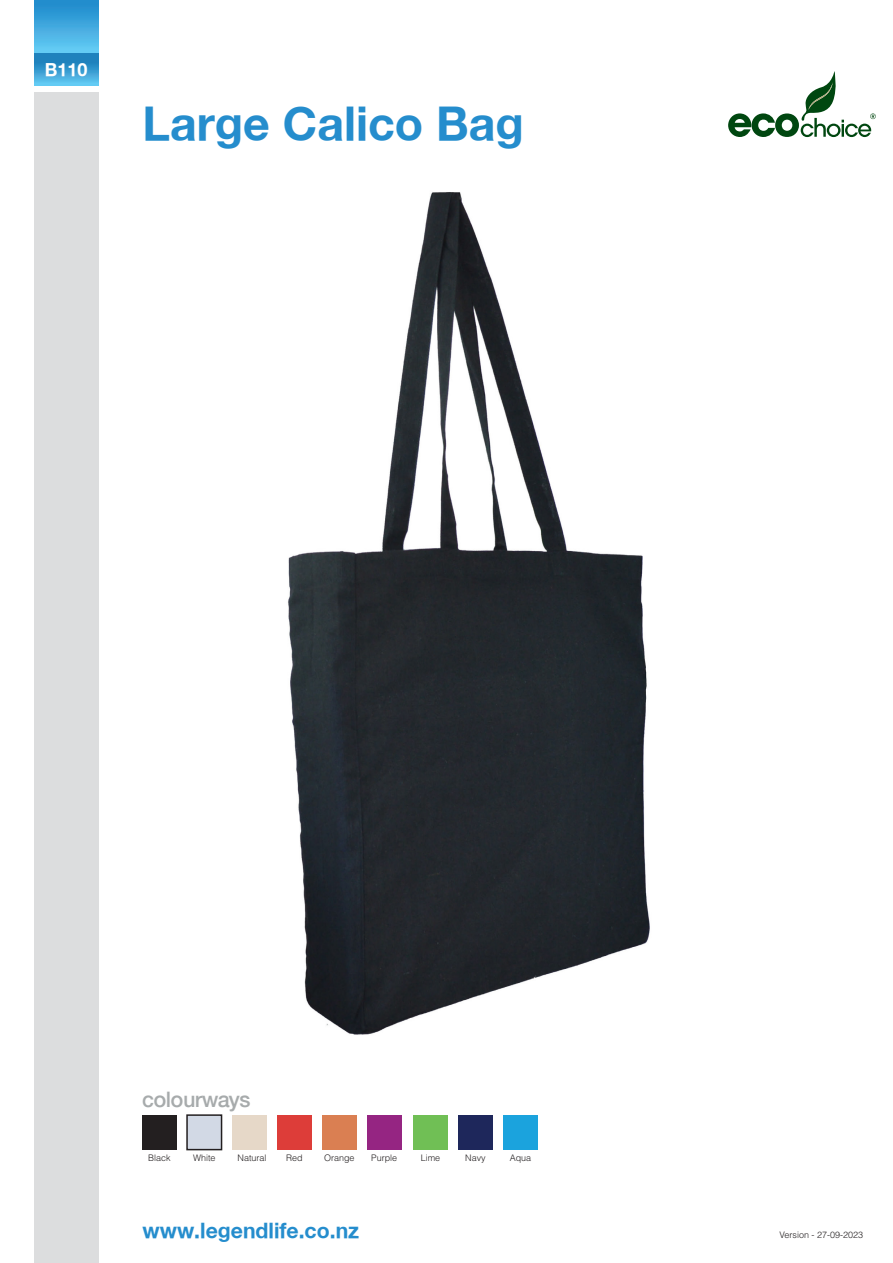
<style>
.page{position:relative;width:893px;height:1263px;background:#fff}
.page>*{position:absolute;margin:0;border:0;box-sizing:border-box;transform-origin:0 0}
.t1{font:700 46.5px "Helvetica Neue";color:#258dcd}
.t2{font:500 21.75px "Helvetica";color:#a7abac}
.t3{font:700 21.15px "Helvetica Neue";color:#258dcd}
.t4{font:700 18px "Helvetica Neue";color:#fff}
.t5{font:300 9px "Helvetica LT Std";color:#231f20}
</style>
<div class="page">
<div style="left:34px;top:0;width:64px;height:54px;background:linear-gradient(to bottom,#1c87c9,#67cdf5)"></div>
<svg style="left:34px;top:54px;width:64px;height:31px;background:#389cd1"></svg>
<div style="left:34px;top:93px;width:64px;height:1170px;background:#dcddde"></div>
<svg style="left:728px;top:71px;width:148px;height:66px"></svg>
<div style="left:142px;top:1115px;width:35px;height:34px;background:#231f20"></div>
<div style="left:186px;top:1114px;width:36px;height:36px;background:#d2d9e5;border:2px solid #231f20"></div>
<div style="left:232px;top:1115px;width:35px;height:34px;background:#e6d8c8"></div>
<div style="left:277px;top:1115px;width:35px;height:34px;background:#dd3d39"></div>
<div style="left:322px;top:1115px;width:35px;height:34px;background:#da7f52"></div>
<div style="left:367px;top:1115px;width:35px;height:34px;background:#952582"></div>
<div style="left:413px;top:1115px;width:35px;height:34px;background:#70bf55"></div>
<div style="left:458px;top:1115px;width:35px;height:34px;background:#1e275b"></div>
<div style="left:503px;top:1115px;width:35px;height:34px;background:#1ba3dd"></div>
<img style="left:288px;top:192px;width:362px;height:843px">
<h3 class="t4" style="left:45px;top:58px;width:44px">B110</h3>
<h1 class="t1" style="left:142px;top:95px;width:383px">Large Calico Bag</h1>
<h2 class="t2" style="left:142px;top:1087px;width:109px">colourways</h2>
<p class="t5" style="left:148px;top:1152px;width:24px">Black</p>
<p class="t5" style="left:193px;top:1152px;width:24px">White</p>
<p class="t5" style="left:238px;top:1152px;width:31px">Natural</p>
<p class="t5" style="left:286px;top:1152px;width:18px">Red</p>
<p class="t5" style="left:324px;top:1152px;width:32px">Orange</p>
<p class="t5" style="left:371px;top:1152px;width:28px">Purple</p>
<p class="t5" style="left:421px;top:1152px;width:21px">Lime</p>
<p class="t5" style="left:465px;top:1152px;width:22px">Navy</p>
<p class="t5" style="left:510px;top:1152px;width:23px">Aqua</p>
<h3 class="t3" style="left:142px;top:1217px;width:218px">www.legendlife.co.nz</h3>
<p class="t5" style="left:779px;top:1229px;width:85px">Version - 27-09-2023</p>
</div>
